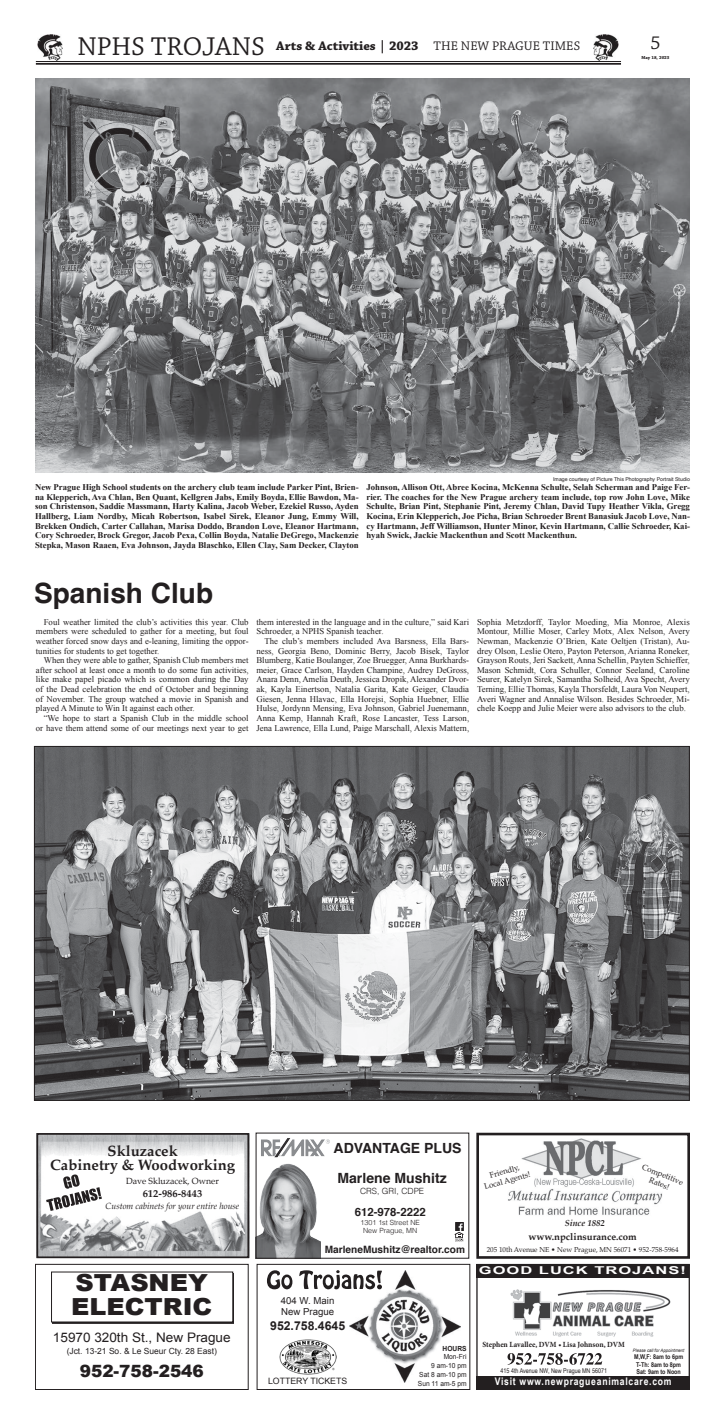
<style>
.page{position:relative;width:725px;height:1425px;background:#fff}
.page>*{position:absolute;margin:0;border:0;box-sizing:border-box;transform-origin:0 0}
.t1{font:700 28px "Helvetica";color:#231f20}
.t2{font:27.12px "Chaparral Pro";color:#231f20}
.t3{font:900 23.54px/23.5px "Arial";color:#231f20;scale:1.08 1}
.t4{font:19.43px "Chaparral Pro";color:#231f20}
.t5{font:900 16.89px "Arial";color:#231f20}
.t6{font:700 14.88px/14px "Palatino";color:#231f20;text-align:center}
.t7{font:700 14px "Helvetica";color:#231f20}
.t8{font:700 13.12px "Chaparral Pro";color:#231f20}
.t9{font:13.12px "Arial";color:#231f20}
.t10{font:700 12.25px "Arial";color:#231f20}
.t11{font:700 11.38px "Helvetica";color:#231f20}
.t12{font:700 10.85px "Arial Narrow";letter-spacing:.05em;color:#fff;scale:1.86 1}
.t13{font:700 10.5px "Arial Narrow";letter-spacing:.07em;color:#fff}
.t14{font:700 10.5px "Palatino";color:#231f20}
.t15{font:700 10.15px "Helvetica";color:#231f20}
.t16{font:700 9.62px "Palatino";color:#231f20}
.t17{font:9.62px/11.4px "Arial";color:#231f20}
.t18{font:8.75px/9.6px "Times New Roman";color:#231f20;text-align:justify}
.t19{font:700 8.75px/9.6px "Times New Roman";color:#231f20;text-align:justify}
.t20{font:italic 8.75px "Palatino";color:#231f20}
.t21{font:8.75px "Palatino";color:#231f20}
.t22{font:8.75px "Arial";color:#231f20}
.t23{font:italic 700 8.75px "Palatino";color:#231f20}
.t24{font:300 8.58px "Helvetica";color:#231f20}
.t25{font:8.49px "Arial";color:#231f20}
.t26{font:7.88px/9.5px "Palatino";color:#231f20;text-align:center}
.t27{font:700 7.88px "Minion Pro";color:#231f20;scale:.96 1}
.t28{font:300 7.09px/8.6px "Helvetica";color:#231f20;text-align:center}
.t29{font:7px "Palatino";color:#231f20}
.t30{font:7px/8.8px "Arial";color:#231f20;text-align:right;scale:.95 1}
.t31{font:700 6.56px/7.3px "Arial Narrow";color:#231f20;text-align:center}
.t32{font:6.56px "Arial Narrow";color:#231f20}
.t33{font:5.25px "Helvetica";color:#231f20}
.t34{font:italic 4.64px "Arial";color:#231f20;scale:.92 1}
.t35{font:700 4.55px "Chaparral Pro";color:#231f20}
.s1{font-weight:400}
.s2{font-weight:700}
</style>
<div class="page">
<hr style="left:36px;top:61px;width:585px;height:1px;background:#231f20">
<hr style="left:36px;top:63px;width:585px;height:2px;background:#231f20">
<img style="left:38px;top:34px;width:25px;height:27px">
<img style="left:593px;top:34px;width:25px;height:27px">
<img style="left:36px;top:79px;width:654px;height:393px">
<div style="left:476px;top:1376px;width:214px;height:14px;background:#231f20"></div>
<div style="left:476px;top:1264px;width:212px;height:13px;background:#231f20"></div>
<div style="left:476px;top:1264px;width:214px;height:126px;border:1px solid #231f20"></div>
<img style="left:510px;top:1289px;width:161px;height:48px">
<svg style="left:507px;top:1353px;width:95px;height:11px"></svg>
<div style="left:35px;top:1264px;width:214px;height:126px;border:1px solid #231f20"></div>
<div style="left:52px;top:1273px;width:182px;height:50px;background:#231f20"></div>
<div style="left:51px;top:1272px;width:182px;height:50px;background:#fff"></div>
<img style="left:349px;top:1270px;width:111px;height:112px">
<svg style="left:267px;top:1270px;width:115px;height:19px"></svg>
<div style="left:256px;top:1264px;width:214px;height:126px;border:1px solid #231f20"></div>
<img style="left:279px;top:1339px;width:57px;height:36px">
<img style="left:39px;top:1136px;width:207px;height:119px">
<div style="left:36px;top:1133px;width:213px;height:125px;border:2px solid #231f20"></div>
<svg style="left:46px;top:1174px;width:56px;height:37px"></svg>
<img style="left:261px;top:1138px;width:69px;height:19px">
<svg style="left:454px;top:1222px;width:9px;height:19px"></svg>
<img style="left:257px;top:1163px;width:63px;height:93px">
<div style="left:476px;top:1132px;width:213px;height:126px;border:3px solid #231f20"></div>
<img style="left:508px;top:1138px;width:154px;height:77px">
<img style="left:36px;top:748px;width:651px;height:350px">
<p class="t2" style="left:77px;top:32px;width:189px">NPHS TROJANS</p>
<p class="t4" style="left:650px;top:32px;width:12px">5</p>
<p class="t35" style="left:641px;top:55px;width:29px">May 18, 2023</p>
<p class="t8" style="left:276px;top:38px;width:305px">Arts &amp; Activities | 2023 <span class="s1">THE NEW PRAGUE TIMES</span></p>
<p class="t33" style="left:553px;top:474px;width:138px">Image courtesy of Picture This Photography Portrait Studio</p>
<p class="t19" style="left:35px;top:482px;width:325px">New Prague High School students on the archery club team include Parker Pint, Brien&shy;na Klepperich, Ava Chlan, Ben Quant, Kellgren Jabs, Emily Boyda, Ellie Bawdon, Ma&shy;son Christenson, Saddie Massmann, Harty Kalina, Jacob Weber, Ezekiel Russo, Ayden Hallberg, Liam Nordby, Micah Robertson, Isabel Sirek, Eleanor Jung, Emmy Will, Brekken Ondich, Carter Callahan, Marisa Doddo, Brandon Love, Eleanor Hartmann, Cory Schroeder, Brock Gregor, Jacob Pexa, Collin Boyda, Natalie DeGrego, Mackenzie Stepka, Mason Raaen, Eva Johnson, Jayda Blaschko, Ellen Clay, Sam Decker, Clayton</p>
<p class="t19" style="left:366px;top:482px;width:325px">Johnson, Allison Ott, Abree Kocina, McKenna Schulte, Selah Scherman and Paige Fer&shy;rier. The coaches for the New Prague archery team include, top row John Love, Mike Schulte, Brian Pint, Stephanie Pint, Jeremy Chlan, David Tupy Heather Vikla, Gregg Kocina, Erin Klepperich, Joe Picha, Brian Schroeder Brent Banasiuk Jacob Love, Nan&shy;cy Hartmann, Jeff Williamson, Hunter Minor, Kevin Hartmann, Callie Schroeder, Kai&shy;hyah Swick, Jackie Mackenthun and Scott Mackenthun.</p>
<p class="t1" style="left:34px;top:576px;width:180px">Spanish Club</p>
<p class="t18" style="left:36px;top:617px;width:214px;text-indent:8px">Foul weather limited the club’s activities this year. Club members were scheduled to gather for a meeting, but foul weather forced snow days and e-leaning, limiting the oppor&shy;tunities for students to get together.</p>
<p class="t18" style="left:36px;top:655px;width:214px;text-indent:8px">When they were able to gather, Spanish Club members met after school at least once a month to do some fun activities, like make papel picado which is common during the Day of the Dead celebration the end of October and beginning of November. The group watched a movie in Spanish and played A Minute to Win It against each other.</p>
<p class="t18" style="left:36px;top:713px;width:214px;text-align:right">“We hope to start a Spanish Club in the middle school or have them attend some of our meetings next year to get</p>
<p class="t18" style="left:256px;top:617px;width:214px">them interested in the language and in the culture,” said Kari<br>Schroeder, a NPHS Spanish teacher.</p>
<p class="t18" style="left:256px;top:636px;width:214px;text-indent:8px">The club’s members included Ava Barsness, Ella Bars&shy;ness, Georgia Beno, Dominic Berry, Jacob Bisek, Taylor Blumberg, Katie Boulanger, Zoe Bruegger, Anna Burkhards&shy;meier, Grace Carlson, Hayden Champine, Audrey DeGross, Anara Denn, Amelia Deuth, Jessica Dropik, Alexander Dvor&shy;ak, Kayla Einertson, Natalia Garita, Kate Geiger, Claudia Giesen, Jenna Hlavac, Ella Horejsi, Sophia Huebner, Ellie Hulse, Jordynn Mensing, Eva Johnson, Gabriel Juenemann, Anna Kemp, Hannah Kraft, Rose Lancaster, Tess Larson, Jena Lawrence, Ella Lund, Paige Marschall, Alexis Mattern,</p>
<p class="t18" style="left:477px;top:617px;width:214px">Sophia Metzdorff, Taylor Moeding, Mia Monroe, Alexis Montour, Millie Moser, Carley Motx, Alex Nelson, Avery Newman, Mackenzie O’Brien, Kate Oeltjen (Tristan), Au&shy;drey Olson, Leslie Otero, Payton Peterson, Arianna Roneker, Grayson Routs, Jeri Sackett, Anna Schellin, Payten Schieffer, Mason Schmidt, Cora Schuller, Connor Seeland, Caroline Seurer, Katelyn Sirek, Samantha Solheid, Ava Specht, Avery Terning, Ellie Thomas, Kayla Thorsfeldt, Laura Von Neupert, Averi Wagner and Annalise Wilson. Besides Schroeder, Mi&shy;chele Koepp and Julie Meier were also advisors to the club.</p>
<p class="t6" style="left:50px;top:1143px;width:186px">Skluzacek<br>Cabinetry &amp; Woodworking</p>
<p class="t21" style="left:126px;top:1173px;width:94px">Dave Skluzacek, Owner</p>
<p class="t14" style="left:143px;top:1184px;width:61px">612-986-8443</p>
<p class="t20" style="left:106px;top:1199px;width:135px">Custom cabinets for your entire house</p>
<p class="t3" style="left:71px;top:1270px;width:132px">STASNEY<br>ELECTRIC</p>
<p class="t9" style="left:53px;top:1328px;width:179px">15970 320th St., New Prague</p>
<p class="t25" style="left:67px;top:1345px;width:152px">(Jct. 13-21 So. &amp; Le Sueur Cty. 28 East)</p>
<p class="t5" style="left:80px;top:1359px;width:126px">952-758-2546</p>
<p class="t7" style="left:333px;top:1136px;width:129px">ADVANTAGE PLUS</p>
<p class="t7" style="left:337px;top:1166px;width:111px">Marlene Mushitz</p>
<p class="t24" style="left:360px;top:1183px;width:66px">CRS, GRI, CDPE</p>
<p class="t11" style="left:355px;top:1203px;width:72px">612-978-2222</p>
<p class="t28" style="left:360px;top:1217px;width:61px">1301 1st Street NE<br>New Prague, MN</p>
<p class="t15" style="left:325px;top:1241px;width:142px">MarleneMushitz@realtor.com</p>
<p class="t17" style="left:281px;top:1295px;width:55px">404 W. Main<br>New Prague</p>
<p class="t10" style="left:270px;top:1317px;width:76px">952.758.4645</p>
<p class="t22" style="left:268px;top:1375px;width:81px">LOTTERY TICKETS</p>
<p class="t30" style="left:418px;top:1343px;width:53px"><span class="s2">HOURS<br></span>Mon-Fri<br>9 am-10 pm<br>Sat 8 am-10 pm<br>Sun 11 am-5 pm</p>
<p class="t26" style="left:480px;top:1173px;width:49px;rotate:-15deg">Friendly,<br>Local Agents!</p>
<p class="t23" style="left:565px;top:1216px;width:42px">Since 1882</p>
<p class="t26" style="left:644px;top:1162px;width:45px;rotate:21deg">Competitive<br>Rates!</p>
<p class="t16" style="left:528px;top:1229px;width:110px">www.npclinsurance.com</p>
<p class="t29" style="left:487px;top:1243px;width:193px">205 10th Avenue NE • New Prague, MN 56071 • 952-758-5964</p>
<p class="t12" style="left:479px;top:1262px;width:113px">GOOD LUCK TROJANS!</p>
<p class="t27" style="left:482px;top:1339px;width:150px">Stephen Lavallee, DVM • Lisa Johnson, DVM</p>
<p class="t32" style="left:500px;top:1365px;width:108px">415 4th Avenue NW, New Prague MN 56071</p>
<p class="t34" style="left:633px;top:1347px;width:58px">Please call for Appointment</p>
<p class="t31" style="left:634px;top:1353px;width:50px">M,W,F: 8am to 6pm<br>T-Th: 8am to 8pm<br>Sat: 9am to Noon</p>
<p class="t13" style="left:494px;top:1373px;width:178px">Visit www.newpragueanimalcare.com</p>
</div>
